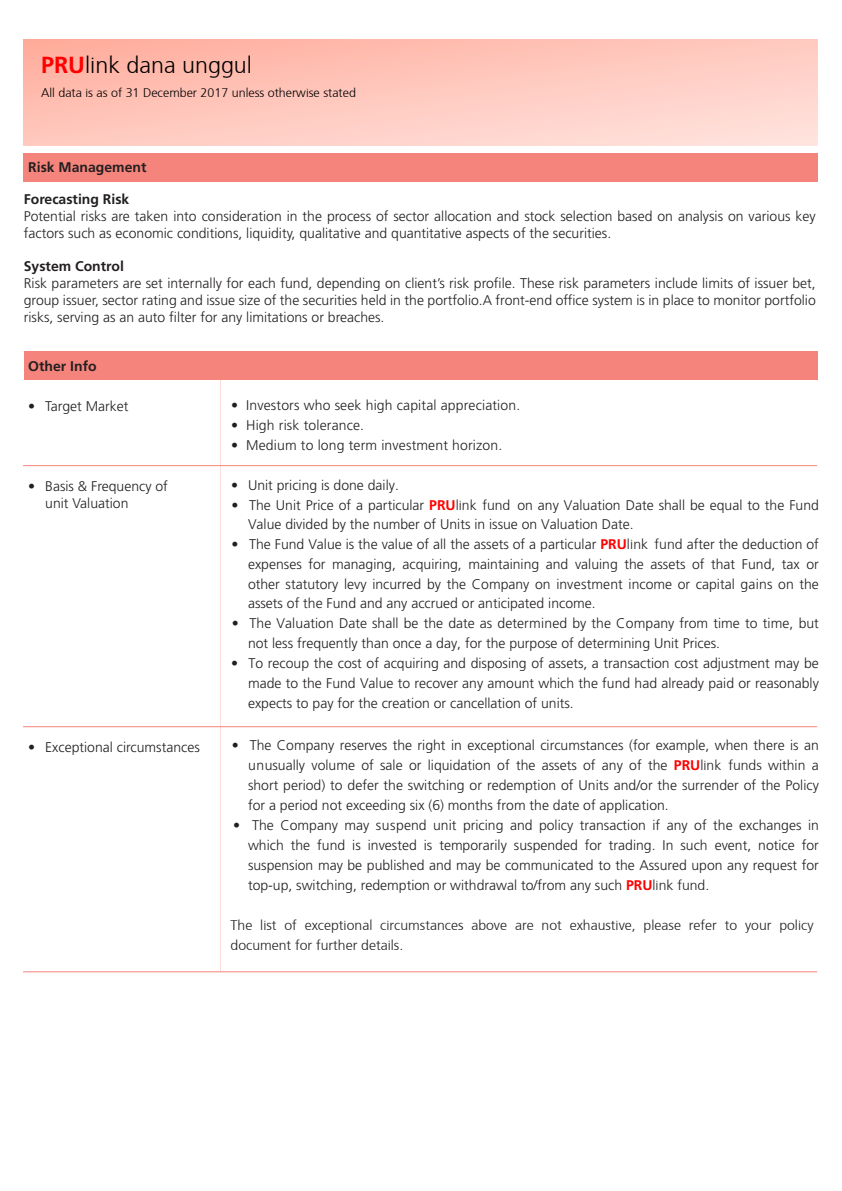
<style>
.page{position:relative;width:842px;height:1191px;background:#fff}
.page>*{position:absolute;margin:0;border:0;box-sizing:border-box;transform-origin:0 0}
.t1{font:300 23.2px "Frutiger";color:#000}
.t2{font:300 14px/20px "Frutiger";color:#231f20}
.t3{font:700 14px "Frutiger";color:#231f20}
.t4{font:300 12.4px "Frutiger";color:#000}
.s1{font-weight:700;color:#f00}
</style>
<div class="page">
<div style="left:24px;top:352px;width:794px;height:28px;background:#f5847c"></div>
<hr style="left:23px;top:465px;width:794px;height:1px;background:#f5847c">
<hr style="left:23px;top:726px;width:794px;height:1px;background:#f5847c">
<hr style="left:23px;top:971px;width:794px;height:1px;background:#f5847c">
<hr style="left:220px;top:369px;width:1px;height:602px;background:#f5847c">
<div style="left:24px;top:154px;width:794px;height:28px;background:#f5847c"></div>
<svg style="left:23px;top:40px;width:795px;height:106px;background:#ffc8be"></svg>
<h1 class="t1" style="left:41px;top:49px;width:212px"><span class="s1">PRU</span>link dana unggul</h1>
<p class="t4" style="left:41px;top:84px;width:316px">All data is as of 31 December 2017 unless otherwise stated</p>
<p class="t3" style="left:28px;top:158px;width:120px">Risk Management</p>
<p class="t3" style="left:24px;top:191px;width:107px">Forecasting Risk</p>
<p class="t2" style="left:24px;top:208px;width:794px;line-height:16.8px">Potential risks are taken into consideration in the process of sector allocation and stock selection based on analysis on various key factors such as economic conditions, liquidity, qualitative and quantitative aspects of the securities.</p>
<p class="t3" style="left:24px;top:258px;width:102px">System Control</p>
<p class="t2" style="left:24px;top:275px;width:794px;line-height:16.8px;text-align:justify">Risk parameters are set internally for each fund, depending on client’s risk profile. These risk parameters include limits of issuer bet, group issuer, sector rating and issue size of the securities held in the portfolio.A front-end office system is in place to monitor portfolio risks, serving as an auto filter for any limitations or breaches.</p>
<p class="t3" style="left:28px;top:358px;width:70px">Other Info</p>
<p class="t2" style="left:28px;top:396px;width:102px">• Target Market</p>
<p class="t2" style="left:45px;top:478px;width:124px;line-height:16.8px;text-indent:-17px">• Basis &amp; Frequency of unit Valuation</p>
<p class="t2" style="left:28px;top:736px;width:173px">• Exceptional circumstances</p>
<p class="t2" style="left:231px;top:395px;width:291px">• Investors who seek high capital appreciation.</p>
<p class="t2" style="left:231px;top:415px;width:135px">• High risk tolerance.</p>
<p class="t2" style="left:231px;top:435px;width:273px">• Medium to long term investment horizon.</p>
<p class="t2" style="left:231px;top:475px;width:169px">• Unit pricing is done daily.</p>
<p class="t2" style="left:248px;top:495px;width:572px;line-height:19.2px;text-indent:-16px">• The Unit Price of a particular <span class="s1">PRU</span>link fund on any Valuation Date shall be equal to the Fund<br>Value divided by the number of Units in issue on Valuation Date.</p>
<p class="t2" style="left:248px;top:534px;width:572px;text-align:justify;text-indent:-16px">• The Fund Value is the value of all the assets of a particular <span class="s1">PRU</span>link fund after the deduction of expenses for managing, acquiring, maintaining and valuing the assets of that Fund, tax or other statutory levy incurred by the Company on investment income or capital gains on the assets of the Fund and any accrued or anticipated income.</p>
<p class="t2" style="left:248px;top:613px;width:572px;text-indent:-16px">• The Valuation Date shall be the date as determined by the Company from time to time, but not less frequently than once a day, for the purpose of determining Unit Prices.</p>
<p class="t2" style="left:248px;top:653px;width:572px;text-align:justify;text-indent:-17px">• To recoup the cost of acquiring and disposing of assets, a transaction cost adjustment may be made to the Fund Value to recover any amount which the fund had already paid or reasonably expects to pay for the creation or cancellation of units.</p>
<p class="t2" style="left:248px;top:735px;width:572px;text-align:justify;text-indent:-16px">• The Company reserves the right in exceptional circumstances (for example, when there is an unusually volume of sale or liquidation of the assets of any of the <span class="s1">PRU</span>link funds within a short period) to defer the switching or redemption of Units and/or the surrender of the Policy for a period not exceeding six (6) months from the date of application.</p>
<p class="t2" style="left:248px;top:815px;width:572px;text-align:justify;text-indent:-15px">• The Company may suspend unit pricing and policy transaction if any of the exchanges in which the fund is invested is temporarily suspended for trading. In such event, notice for suspension may be published and may be communicated to the Assured upon any request for top-up, switching, redemption or withdrawal to/from any such <span class="s1">PRU</span>link fund.</p>
<p class="t2" style="left:231px;top:914px;width:584px">The list of exceptional circumstances above are not exhaustive, please refer to your policy document for further details.</p>
</div>
